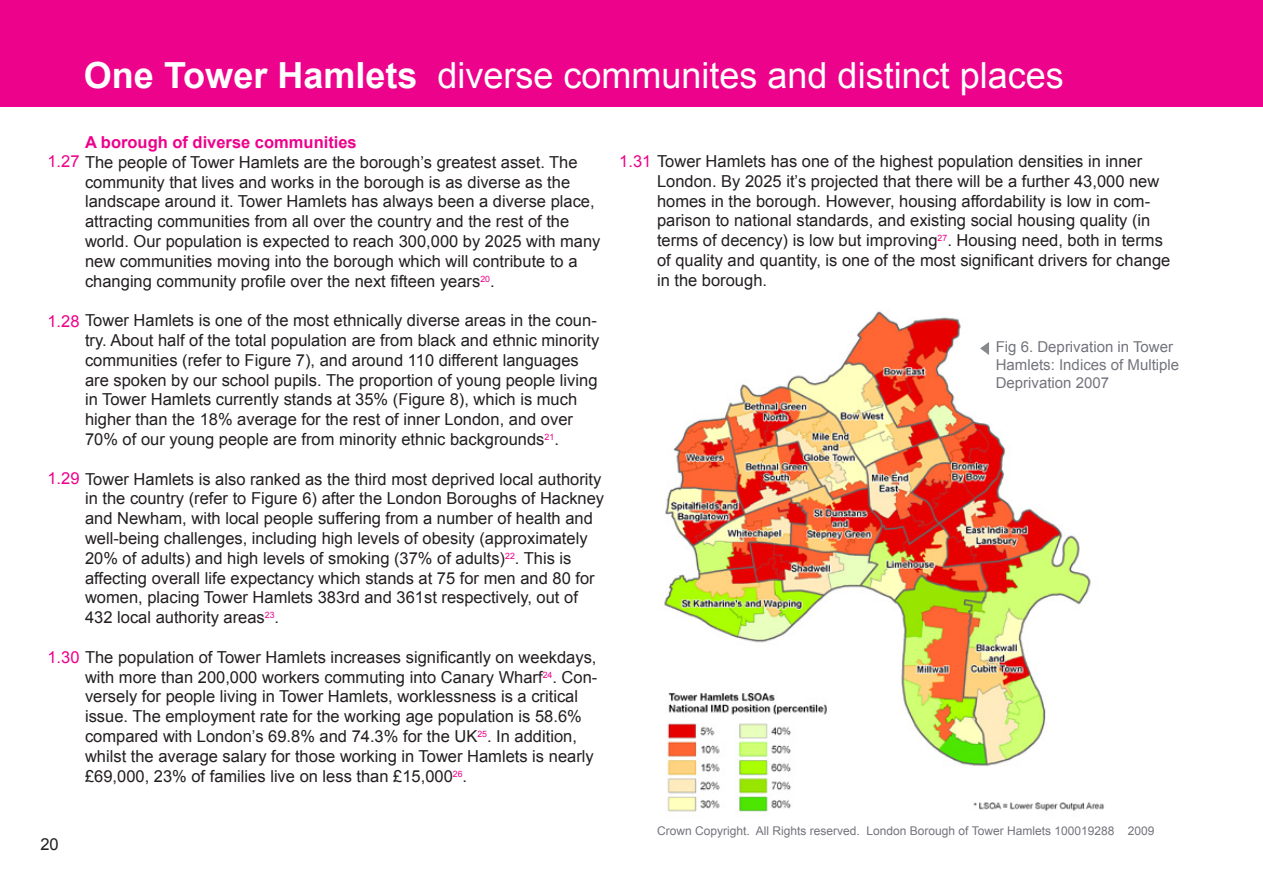
<style>
.page{position:relative;width:1263px;height:893px;background:#fff}
.page>*{position:absolute;margin:0;border:0;box-sizing:border-box;transform-origin:0 0}
.Heading_-_black{font:36px "Arial";color:#fff}
.t1{font:16.5px/19.8px "Arial";color:#231f20}
.t2{font:700 16.5px "Arial";color:#ed028c}
.t3{font:15px "Arial";color:#73747c}
.t4{font:12px "Arial";color:#73747c}
.s1{font-weight:700}
.s2{color:#ed028c}
</style>
<div class="page">
<div style="left:0;top:0;width:1263px;height:107px;background:#ed028c"></div>
<img style="left:664px;top:311px;width:440px;height:501px">
<svg style="left:980px;top:342px;width:9px;height:13px"></svg>
<p class="Heading_-_black" style="left:84px;top:52px;width:981px"><span class="s1">One Tower Hamlets</span> diverse communites and distinct places</p>
<p class="t2" style="left:85px;top:131px;width:273px">A borough of diverse communities</p>
<p class="t1" style="left:85px;top:152px;width:517px;text-indent:-38px"><span class="s2">1.27</span> The people of Tower Hamlets are the borough’s greatest asset. The community that lives and works in the borough is as diverse as the landscape around it. Tower Hamlets has always been a diverse place, attracting communities from all over the country and the rest of the world. Our population is expected to reach 300,000 by 2025 with many new communities moving into the borough which will contribute to a changing community profile over the next fifteen years<sup>20</sup>.</p>
<p class="t1" style="left:85px;top:311px;width:516px;text-indent:-38px"><span class="s2">1.28</span> Tower Hamlets is one of the most ethnically diverse areas in the coun&shy;try. About half of the total population are from black and ethnic minority communities (refer to Figure 7), and around 110 different languages are spoken by our school pupils. The proportion of young people living in Tower Hamlets currently stands at 35% (Figure 8), which is much higher than the 18% average for the rest of inner London, and over 70% of our young people are from minority ethnic backgrounds<sup>21</sup>.</p>
<p class="t1" style="left:85px;top:469px;width:521px;text-indent:-38px"><span class="s2">1.29</span> Tower Hamlets is also ranked as the third most deprived local authority in the country (refer to Figure 6) after the London Boroughs of Hackney and Newham, with local people suffering from a number of health and well-being challenges, including high levels of obesity (approximately 20% of adults) and high levels of smoking (37% of adults)<sup>22</sup>. This is affecting overall life expectancy which stands at 75 for men and 80 for women, placing Tower Hamlets 383rd and 361st respectively, out of 432 local authority areas<sup>23</sup>.</p>
<p class="t1" style="left:85px;top:647px;width:514px;text-indent:-38px"><span class="s2">1.30</span> The population of Tower Hamlets increases significantly on weekdays, with more than 200,000 workers commuting into Canary Wharf<sup>24</sup>. Con&shy;versely for people living in Tower Hamlets, worklessness is a critical issue. The employment rate for the working age population is 58.6% compared with London’s 69.8% and 74.3% for the UK<sup>25</sup>. In addition, whilst the average salary for those working in Tower Hamlets is nearly £69,000, 23% of families live on less than £15,000<sup>26</sup>.</p>
<p class="t1" style="left:40px;top:834px;width:20px">20</p>
<p class="t1" style="left:657px;top:151px;width:515px;text-indent:-38px"><span class="s2">1.31</span> Tower Hamlets has one of the highest population densities in inner London. By 2025 it’s projected that there will be a further 43,000 new homes in the borough. However, housing affordability is low in com&shy;parison to national standards, and existing social housing quality (in terms of decency) is low but improving<sup>27</sup>. Housing need, both in terms of quality and quantity, is one of the most significant drivers for change in the borough.</p>
<p class="t3" style="left:996px;top:337px;width:179px">Fig 6. Deprivation in Tower</p>
<p class="t3" style="left:996px;top:355px;width:185px">Hamlets: Indices of Multiple</p>
<p class="t3" style="left:996px;top:373px;width:115px">Deprivation 2007</p>
<p class="t4" style="left:657px;top:823px;width:499px">Crown Copyright. All Rights reserved. London Borough of Tower Hamlets 100019288 2009</p>
</div>
